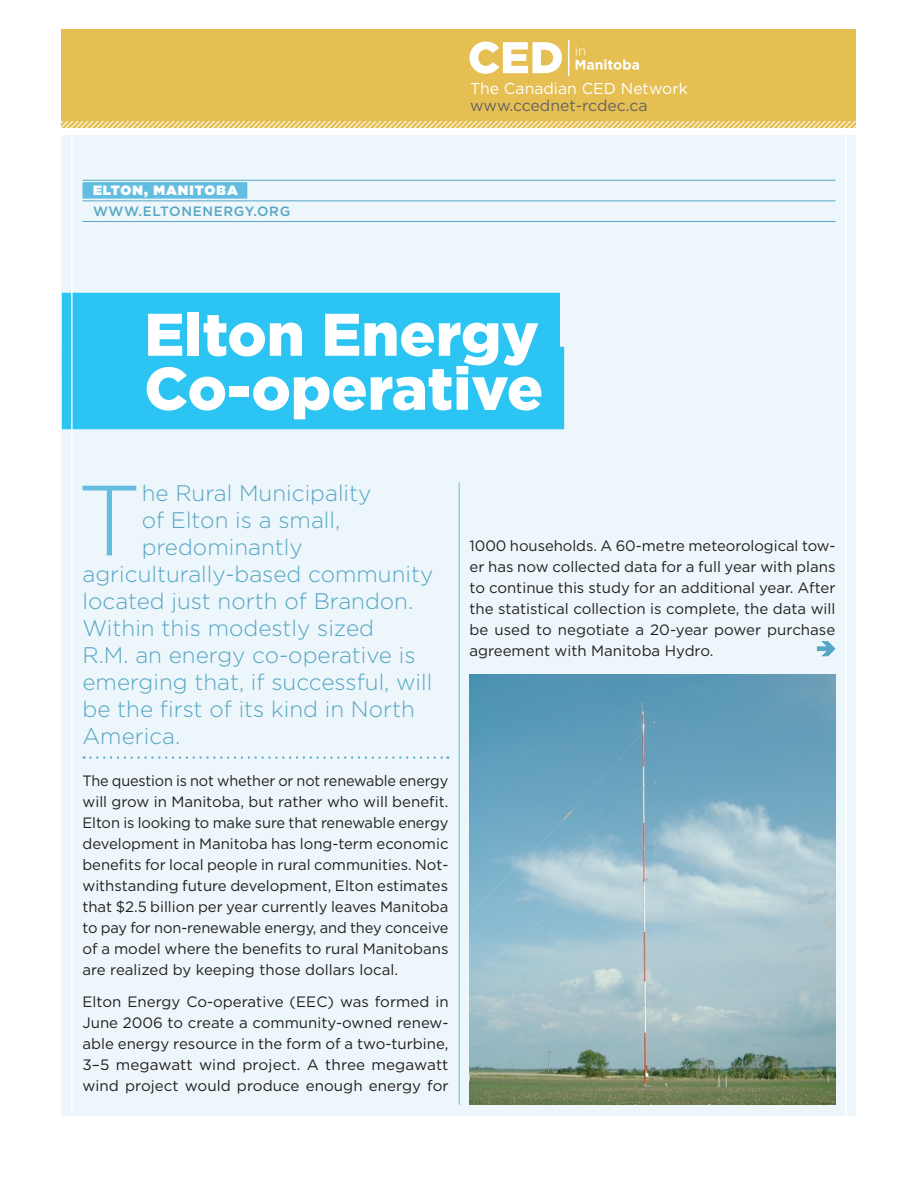
<style>
.page{position:relative;width:918px;height:1188px;background:#fff}
.page>*{position:absolute;margin:0;border:0;box-sizing:border-box;transform-origin:0 0}
.Opening_paragraph{font:300 99.6px "Gotham HTF";color:#62bde0}
.Organization_name{font:900 60px "Gotham HTF";color:#fff}
.Opening_paragraph-2{font:300 22.5px "Gotham HTF";color:#56a5c4}
.t1{font:15.75px "Gotham HTF";color:#fff}
.t2{font:15.75px "Gotham HTF";color:#636366}
.Body_text{font:15px/21px "Gotham HTF";color:#231f20;text-align:justify}
.Contact_Info{font:500 13.5px "Gotham HTF";letter-spacing:.05em;color:#56a5c4}
.Location{font:900 13.5px "Gotham HTF";letter-spacing:.075em;color:#fff}
</style>
<div class="page">
<div style="left:62px;top:135px;width:794px;height:981px;background:#edf7fb"></div>
<svg style="left:84px;top:756px;width:364px;height:3px"></svg>
<div style="left:82px;top:182px;width:165px;height:17px;background:#62bde0"></div>
<hr style="left:82px;top:180px;width:754px;height:1px;background:#56a5c4">
<hr style="left:82px;top:200px;width:754px;height:1px;background:#56a5c4">
<hr style="left:82px;top:221px;width:754px;height:1px;background:#56a5c4">
<svg style="left:817px;top:641px;width:19px;height:16px"></svg>
<hr style="left:459px;top:482px;width:1px;height:623px;background:#62bde0">
<img style="left:470px;top:674px;width:366px;height:431px">
<div style="left:62px;top:293px;width:498px;height:82px;background:#2bc4f3"></div>
<div style="left:62px;top:347px;width:502px;height:82px;background:#2bc4f3"></div>
<hr style="left:845px;top:30px;width:2px;height:1086px;background:#fff">
<hr style="left:71px;top:30px;width:2px;height:1084px;background:#fff">
<div style="left:62px;top:29px;width:794px;height:99px;background:#e6bf53"></div>
<svg style="left:62px;top:121px;width:794px;height:7px"></svg>
<svg style="left:470px;top:42px;width:92px;height:32px"></svg>
<hr style="left:568px;top:40px;width:1px;height:36px;background:#fff">
<svg style="left:576px;top:46px;width:63px;height:24px"></svg>
<p class="Location" style="left:93px;top:182px;width:146px">ELTON, MANITOBA</p>
<p class="Contact_Info" style="left:93px;top:203px;width:199px">WWW.ELTONENERGY.ORG</p>
<p class="t1" style="left:470px;top:80px;width:219px">The Canadian CED Network</p>
<p class="t2" style="left:470px;top:96px;width:179px">www.ccednet-rcdec.ca</p>
<p class="Organization_name" style="left:144px;top:300px;width:396px">Elton Energy</p>
<p class="Organization_name" style="left:144px;top:354px;width:400px">Co-operative</p>
<p class="Opening_paragraph" style="left:77px;top:466px;width:66px">T</p>
<p class="Opening_paragraph-2" style="left:142px;top:481px;width:231px">he Rural Municipality</p>
<p class="Opening_paragraph-2" style="left:142px;top:508px;width:200px">of Elton is a small,</p>
<p class="Opening_paragraph-2" style="left:142px;top:535px;width:163px">predominantly</p>
<p class="Opening_paragraph-2" style="left:82px;top:562px;width:352px">agriculturally-based community</p>
<p class="Opening_paragraph-2" style="left:82px;top:589px;width:332px">located just north of Brandon.</p>
<p class="Opening_paragraph-2" style="left:82px;top:616px;width:293px">Within this modestly sized</p>
<p class="Opening_paragraph-2" style="left:82px;top:643px;width:335px">R.M. an energy co-operative is</p>
<p class="Opening_paragraph-2" style="left:82px;top:670px;width:351px">emerging that, if successful, will</p>
<p class="Opening_paragraph-2" style="left:82px;top:697px;width:334px">be the first of its kind in North</p>
<p class="Opening_paragraph-2" style="left:82px;top:724px;width:99px">America.</p>
<p class="Body_text" style="left:82px;top:770px;width:368px">The question is not whether or not renewable energy will grow in Manitoba, but rather who will benefit.<br>Elton is looking to make sure that renewable energy development in Manitoba has long-term economic benefits for local people in rural communities. Not&shy;withstanding future development, Elton estimates that $2.5 billion per year currently leaves Manitoba to pay for non-renewable energy, and they conceive of a model where the benefits to rural Manitobans are realized by keeping those dollars local.</p>
<p class="Body_text" style="left:82px;top:991px;width:368px">Elton Energy Co-operative (EEC) was formed in June 2006 to create a community-owned renew&shy;able energy resource in the form of a two-turbine, 3–5 megawatt wind project. A three megawatt wind project would produce enough energy for</p>
<p class="Body_text" style="left:470px;top:535px;width:368px">1000 households. A 60-metre meteorological tow&shy;er has now collected data for a full year with plans to continue this study for an additional year. After the statistical collection is complete, the data will be used to negotiate a 20-year power purchase agreement with Manitoba Hydro.</p>
</div>
